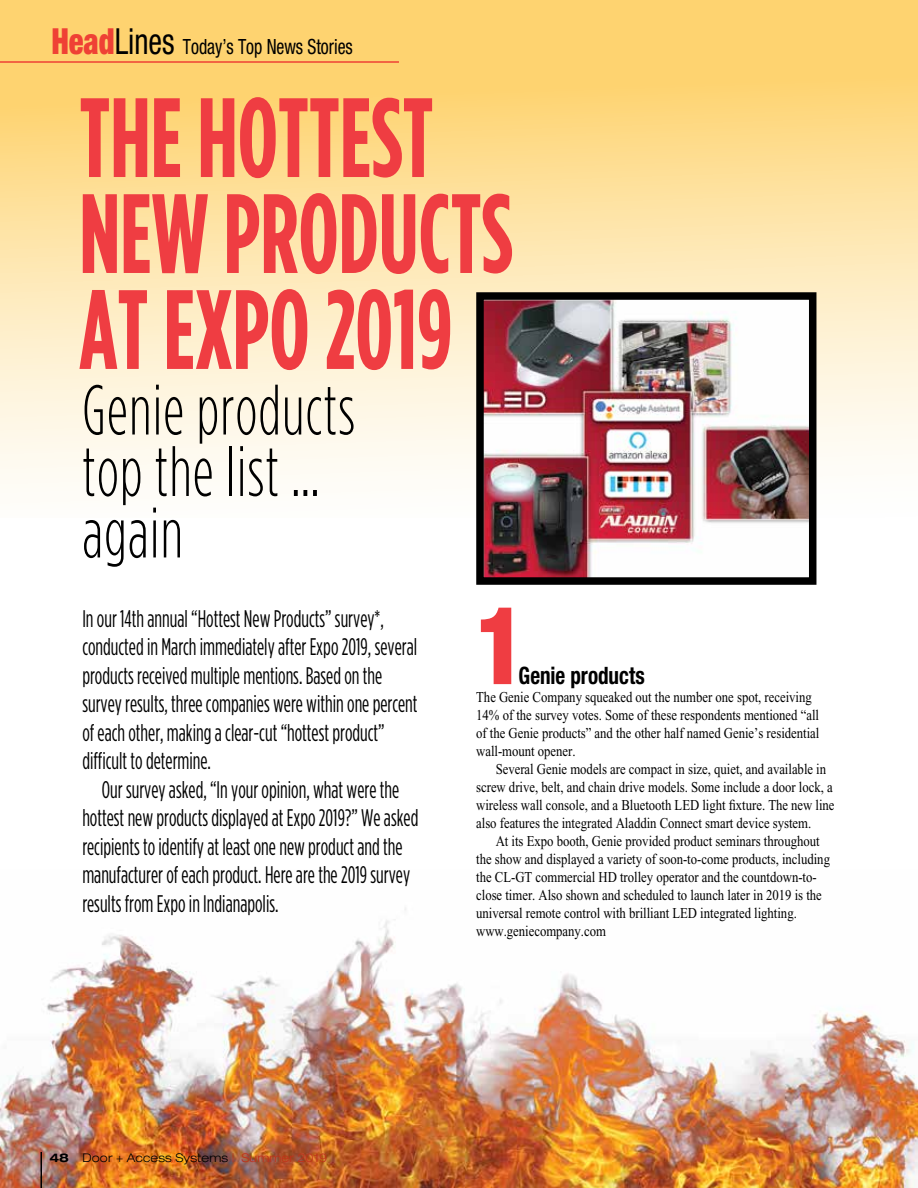
<style>
.page{position:relative;width:918px;height:1188px;background:#fff}
.page>*{position:absolute;margin:0;border:0;box-sizing:border-box;transform-origin:0 0}
.t1{font:700 condensed 112.5px/96px "Gotham HTF";color:#ef3d42;scale:.85 1}
.t2{font:900 condensed 108px "Helvetica Neue";color:#ef3d42;scale:.88 1}
.t3{font:300 condensed 70.5px/61.5px "Gotham HTF";letter-spacing:.02em;color:#000;scale:.85 1}
.t4{font:condensed 24px/28.5px "Gotham HTF";color:#000;scale:.85 1}
.t5{font:700 condensed 24px "Helvetica Neue";color:#000;scale:.88 1}
.t6{font:condensed 21px "Helvetica Neue";color:#000;scale:.85 1}
.t7{font:15px/18px "Times New Roman";color:#000;scale:.85 1}
.t8{font:300 expanded 12px "Helvetica Neue";letter-spacing:.01em;color:#000}
.s1{font-weight:900;font-size:36px;color:#ef4135}
.s2{font-size:36px}
.s3{font-weight:700}
.s4{color:#c0311a}
</style>
<div class="page">
<svg style="left:0;top:0;width:918px;height:517px;background:#fde4a9"></svg>
<img style="left:0;top:908px;width:918px;height:280px">
<img style="left:485px;top:301px;width:322px;height:275px">
<div style="left:476px;top:292px;width:340px;height:293px;border:8px solid #000"></div>
<hr style="left:0;top:61px;width:399px;height:2px;background:#ef4135">
<hr style="left:40px;top:1152px;width:2px;height:36px;background:#000">
<h3 class="t6" style="left:51px;top:34px;width:356px"><span class="s1">Head</span><span class="s2">Lines</span> Today’s Top News Stories</h3>
<h1 class="t1" style="left:79px;top:87px;width:511px">THE HOTTEST<br>NEW PRODUCTS<br>AT EXPO 2019</h1>
<h3 class="t3" style="left:82px;top:378px;width:322px">Genie products top the list … again</h3>
<p class="t4" style="left:82px;top:604px;width:396px">In our 14th annual “Hottest New Products” survey*, conducted in March immediately after Expo 2019, several products received multiple mentions. Based on the survey results, three companies were within one percent of each other, making a clear-cut “hottest product” difficult to determine.</p>
<p class="t4" style="left:82px;top:775px;width:397px;text-indent:20px">Our survey asked, “In your opinion, what were the hottest new products displayed at Expo 2019?” We asked recipients to identify at least one new product and the manufacturer of each product. Here are the 2019 survey results from Expo in Indianapolis.</p>
<h2 class="t2" style="left:476px;top:579px;width:58px">1</h2>
<h3 class="t5" style="left:519px;top:661px;width:145px">Genie products</h3>
<p class="t7" style="left:476px;top:688px;width:405px">The Genie Company squeaked out the number one spot, receiving 14% of the survey votes. Some of these respondents mentioned “all of the Genie products” and the other half named Genie’s residential wall-mount opener.</p>
<p class="t7" style="left:476px;top:760px;width:423px;text-indent:19px">Several Genie models are compact in size, quiet, and available in screw drive, belt, and chain drive models. Some include a door lock, a wireless wall console, and a Bluetooth LED light fixture. The new line also features the integrated Aladdin Connect smart device system.</p>
<p class="t7" style="left:476px;top:832px;width:418px;text-indent:19px">At its Expo booth, Genie provided product seminars throughout the show and displayed a variety of soon-to-come products, including the CL-GT commercial HD trolley operator and the countdown-to&shy;close timer. Also shown and scheduled to launch later in 2019 is the universal remote control with brilliant LED integrated lighting. www.geniecompany.com</p>
<p class="t8" style="left:49px;top:1151px;width:279px"><span class="s3">48</span> Door + Access Systems <span class="s4">| Summer 2019</span></p>
</div>
